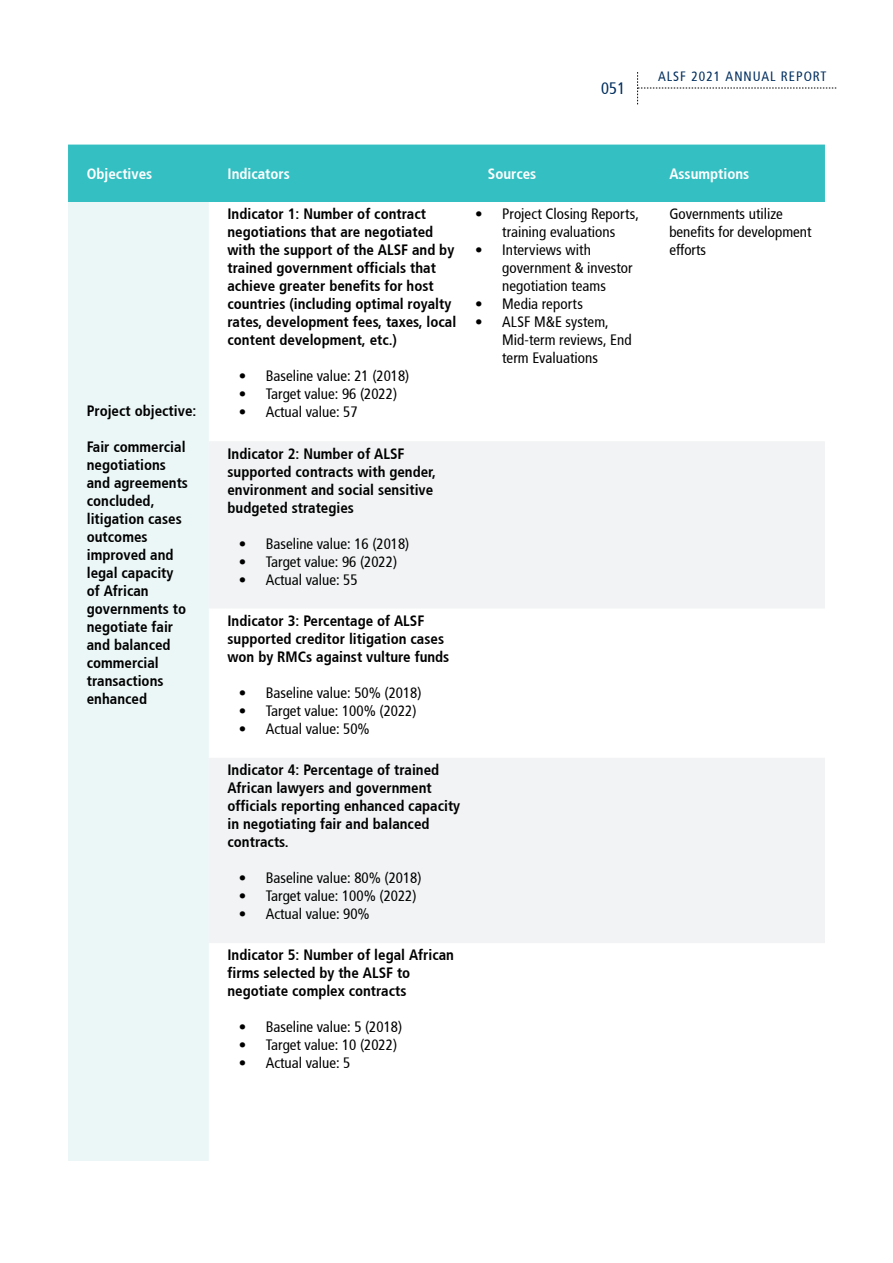
<style>
.page{position:relative;width:893px;height:1263px;background:#fff}
.page>*{position:absolute;margin:0;border:0;box-sizing:border-box;transform-origin:0 0}
.t1{font:16.5px "Articulate Narrow";color:#002e5e}
.t2{font:700 15px/18px "Articulate Narrow";color:#000}
.t3{font:15px/18px "Articulate Narrow";color:#000}
.t4{font:700 15px "Articulate Narrow";color:#fff}
.t5{font:13.5px "Articulate Narrow";letter-spacing:.075em;color:#002e5e}
</style>
<div class="page">
<svg style="left:637px;top:72px;width:199px;height:32px"></svg>
<div style="left:68px;top:145px;width:757px;height:57px;background:#34bfc2"></div>
<div style="left:68px;top:202px;width:141px;height:959px;background:#ebf6f6"></div>
<svg style="left:209px;top:441px;width:616px;height:502px;fill:#f1f3f4"></svg>
<p class="t1" style="left:601px;top:79px;width:26px">051</p>
<p class="t5" style="left:658px;top:68px;width:170px">ALSF 2021 Annual Report</p>
<p class="t4" style="left:87px;top:165px;width:67px">Objectives</p>
<p class="t4" style="left:227px;top:165px;width:64px">Indicators</p>
<p class="t4" style="left:488px;top:165px;width:50px">Sources</p>
<p class="t4" style="left:669px;top:165px;width:82px">Assumptions</p>
<p class="t2" style="left:87px;top:402px;width:111px">Project objective:</p>
<p class="t2" style="left:87px;top:438px;width:103px">Fair commercial negotiations and agreements concluded, litigation cases outcomes improved and legal capacity of African governments to negotiate fair and balanced commercial transactions enhanced</p>
<p class="t2" style="left:227px;top:205px;width:230px">Indicator 1: Number of contract negotiations that are negotiated with the support of the ALSF and by trained government officials that achieve greater benefits for host countries (including optimal royalty rates, development fees, taxes, local content development, etc.)</p>
<p class="t3" style="left:239px;top:367px;width:172px">• Baseline value: 21 (2018)</p>
<p class="t3" style="left:239px;top:385px;width:160px">• Target value: 96 (2022)</p>
<p class="t3" style="left:239px;top:403px;width:120px">• Actual value: 57</p>
<p class="t2" style="left:227px;top:444px;width:210px">Indicator 2: Number of ALSF supported contracts with gender, environment and social sensitive budgeted strategies</p>
<p class="t3" style="left:239px;top:534px;width:172px">• Baseline value: 16 (2018)</p>
<p class="t3" style="left:239px;top:552px;width:160px">• Target value: 96 (2022)</p>
<p class="t3" style="left:239px;top:570px;width:120px">• Actual value: 55</p>
<p class="t2" style="left:227px;top:612px;width:223px">Indicator 3: Percentage of ALSF supported creditor litigation cases won by RMCs against vulture funds</p>
<p class="t3" style="left:239px;top:684px;width:184px">• Baseline value: 50% (2018)</p>
<p class="t3" style="left:239px;top:702px;width:179px">• Target value: 100% (2022)</p>
<p class="t3" style="left:239px;top:720px;width:133px">• Actual value: 50%</p>
<p class="t2" style="left:227px;top:761px;width:234px">Indicator 4: Percentage of trained<br>African lawyers and government officials reporting enhanced capacity in negotiating fair and balanced contracts.</p>
<p class="t3" style="left:239px;top:869px;width:184px">• Baseline value: 80% (2018)</p>
<p class="t3" style="left:239px;top:887px;width:179px">• Target value: 100% (2022)</p>
<p class="t3" style="left:239px;top:905px;width:133px">• Actual value: 90%</p>
<p class="t2" style="left:227px;top:946px;width:228px">Indicator 5: Number of legal African firms selected by the ALSF to negotiate complex contracts</p>
<p class="t3" style="left:239px;top:1018px;width:165px">• Baseline value: 5 (2018)</p>
<p class="t3" style="left:239px;top:1036px;width:160px">• Target value: 10 (2022)</p>
<p class="t3" style="left:239px;top:1054px;width:113px">• Actual value: 5</p>
<p class="t3" style="left:475px;top:205px;width:166px;text-align:center">• Project Closing Reports, training evaluations</p>
<p class="t3" style="left:502px;top:241px;width:132px;text-indent:-27px">• Interviews with government &amp; investor negotiation teams</p>
<p class="t3" style="left:475px;top:295px;width:109px">• Media reports</p>
<p class="t3" style="left:502px;top:313px;width:131px;text-indent:-27px">• ALSF M&amp;E system,<br>Mid-term reviews, End term Evaluations</p>
<p class="t3" style="left:669px;top:205px;width:144px">Governments utilize benefits for development efforts</p>
</div>
